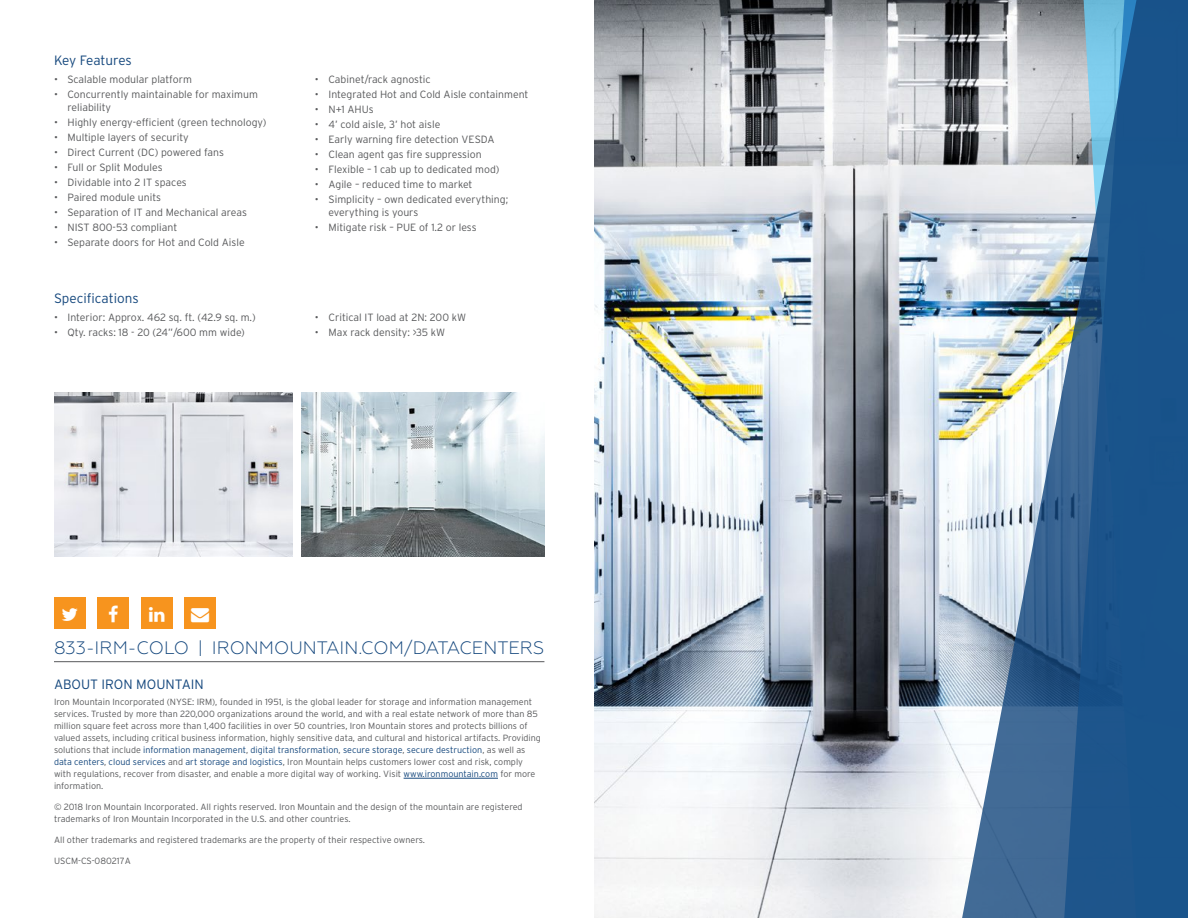
<style>
.page{position:relative;width:1188px;height:918px;background:#fff}
.page>*{position:absolute;margin:0;border:0;box-sizing:border-box;transform-origin:0 0}
.t1{font:300 18px "Geometria";color:#14477d}
.t2{font:300 13.5px "Interstate";color:#14477d}
.t3{font:300 10.5px/13.5px "Interstate";color:#58595b}
.t4{font:300 9px/12px "Interstate";color:#58595b}
.s1{color:#14477d}
</style>
<div class="page">
<img style="left:594px;top:0;width:361px;height:918px">
<hr style="left:54px;top:661px;width:490px;height:1px;background:#58595b">
<hr style="left:404px;top:778px;width:94px;height:1px;background:#14477d">
<svg style="left:955px;top:0;width:233px;height:918px;background:#6488a9"></svg>
<div style="left:54px;top:597px;width:32px;height:32px;background:#f7941e"></div>
<div style="left:98px;top:597px;width:31px;height:32px;background:#f7941e"></div>
<div style="left:141px;top:597px;width:31px;height:32px;background:#f7941e"></div>
<div style="left:184px;top:597px;width:32px;height:32px;background:#f7941e"></div>
<img style="left:54px;top:392px;width:239px;height:165px">
<img style="left:301px;top:392px;width:243px;height:165px">
<h2 class="t2" style="left:54px;top:52px;width:79px">Key Features</h2>
<p class="t3" style="left:54px;top:72px;width:139px">• Scalable modular platform</p>
<p class="t3" style="left:68px;top:87px;width:192px;text-indent:-14px">• Concurrently maintainable for maximum reliability</p>
<p class="t3" style="left:54px;top:116px;width:214px">• Highly energy-efficient (green technology)</p>
<p class="t3" style="left:54px;top:131px;width:136px">• Multiple layers of security</p>
<p class="t3" style="left:54px;top:146px;width:171px">• Direct Current (DC) powered fans</p>
<p class="t3" style="left:54px;top:161px;width:110px">• Full or Split Modules</p>
<p class="t3" style="left:54px;top:176px;width:134px">• Dividable into 2 IT spaces</p>
<p class="t3" style="left:54px;top:191px;width:109px">• Paired module units</p>
<p class="t3" style="left:54px;top:206px;width:194px">• Separation of IT and Mechanical areas</p>
<p class="t3" style="left:54px;top:221px;width:125px">• NIST 800-53 compliant</p>
<p class="t3" style="left:54px;top:236px;width:192px">• Separate doors for Hot and Cold Aisle</p>
<h2 class="t2" style="left:54px;top:290px;width:86px">Specifications</h2>
<p class="t3" style="left:54px;top:311px;width:203px">• Interior: Approx. 462 sq. ft. (42.9 sq. m.)</p>
<p class="t3" style="left:54px;top:326px;width:192px">• Qty. racks: 18 - 20 (24”/600 mm wide)</p>
<p class="t3" style="left:315px;top:72px;width:117px">• Cabinet/rack agnostic</p>
<p class="t3" style="left:315px;top:87px;width:215px">• Integrated Hot and Cold Aisle containment</p>
<p class="t3" style="left:315px;top:102px;width:60px">• N+1 AHUs</p>
<p class="t3" style="left:315px;top:117px;width:127px">• 4’ cold aisle, 3’ hot aisle</p>
<p class="t3" style="left:315px;top:132px;width:181px">• Early warning fire detection VESDA</p>
<p class="t3" style="left:315px;top:147px;width:168px">• Clean agent gas fire suppression</p>
<p class="t3" style="left:315px;top:162px;width:186px">• Flexible – 1 cab up to dedicated mod)</p>
<p class="t3" style="left:315px;top:177px;width:159px">• Agile – reduced time to market</p>
<p class="t3" style="left:329px;top:192px;width:181px;text-indent:-14px">• Simplicity – own dedicated everything; everything is yours</p>
<p class="t3" style="left:315px;top:221px;width:163px">• Mitigate risk – PUE of 1.2 or less</p>
<p class="t3" style="left:315px;top:311px;width:153px">• Critical IT load at 2N: 200 kW</p>
<p class="t3" style="left:315px;top:326px;width:132px">• Max rack density: &gt;35 kW</p>
<h1 class="t1" style="left:54px;top:637px;width:492px">833-IRM-COLO | IRONMOUNTAIN.COM/DATACENTERS</h1>
<h2 class="t2" style="left:54px;top:676px;width:151px">ABOUT IRON MOUNTAIN</h2>
<p class="t4" style="left:54px;top:696px;width:489px">Iron Mountain Incorporated (NYSE: IRM), founded in 1951, is the global leader for storage and information management services. Trusted by more than 220,000 organizations around the world, and with a real estate network of more than 85 million square feet across more than 1,400 facilities in over 50 countries, Iron Mountain stores and protects billions of valued assets, including critical business information, highly sensitive data, and cultural and historical artifacts. Providing solutions that include <span class="s1">information management</span>, <span class="s1">digital transformation</span>, <span class="s1">secure storage</span>, <span class="s1">secure destruction</span>, as well as <span class="s1">data centers</span>, <span class="s1">cloud services</span> and <span class="s1">art storage and logistics</span>, Iron Mountain helps customers lower cost and risk, comply with regulations, recover from disaster, and enable a more digital way of working. Visit <span class="s1">www.ironmountain.com</span> for more information.</p>
<p class="t4" style="left:54px;top:801px;width:470px">© 2018 Iron Mountain Incorporated. All rights reserved. Iron Mountain and the design of the mountain are registered trademarks of Iron Mountain Incorporated in the U.S. and other countries.</p>
<p class="t4" style="left:54px;top:834px;width:373px">All other trademarks and registered trademarks are the property of their respective owners.</p>
<p class="t4" style="left:54px;top:855px;width:78px">USCM-CS-080217A</p>
</div>
